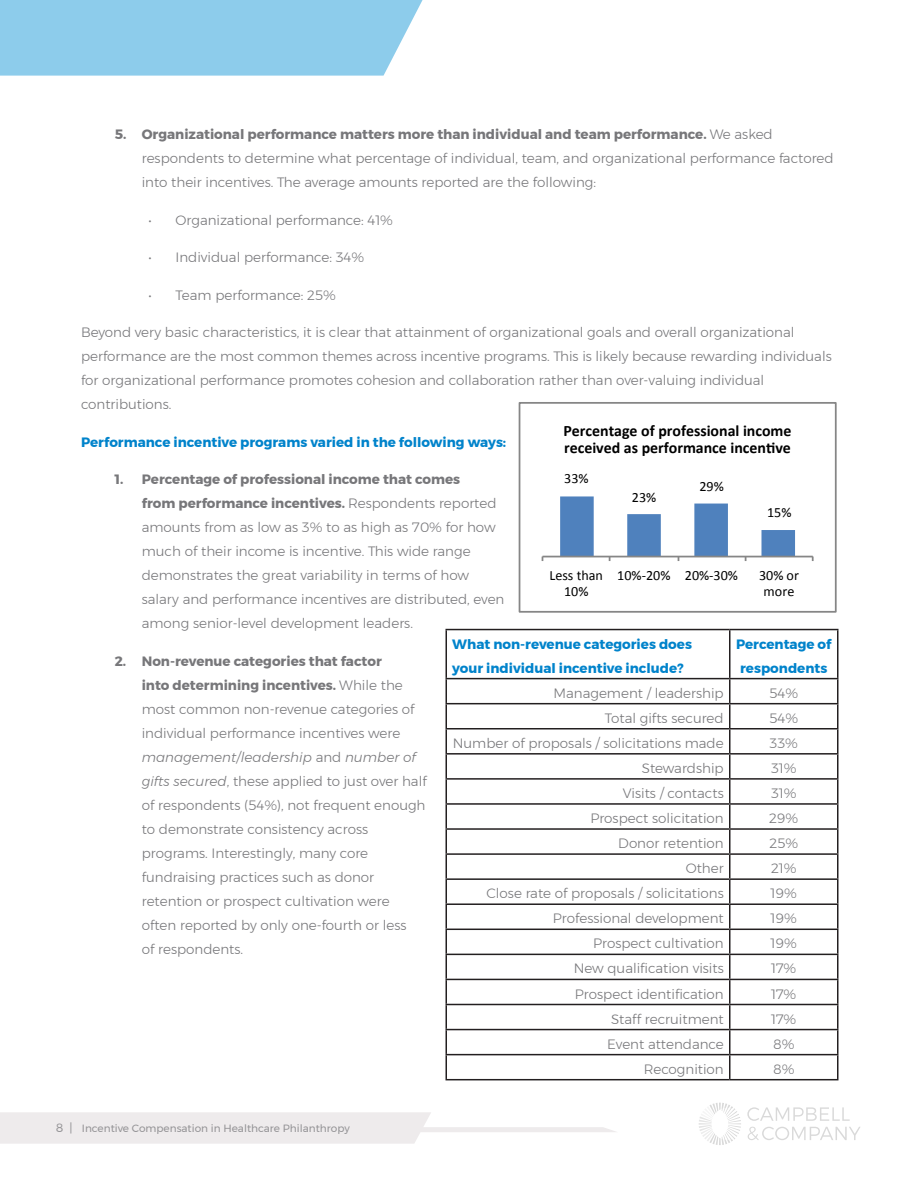
<style>
.page{position:relative;width:918px;height:1188px;background:#fff}
.page>*{position:absolute;margin:0;border:0;box-sizing:border-box;transform-origin:0 0}
.t1{font:700 15.9px/17.7px "Calibri";color:#000}
.t2{font:14.1px/15.9px "Calibri";color:#000;text-align:center}
.t3{font:300 13.5px/24px "Montserrat";color:#77777a}
.t4{font:700 13.5px/24px "Montserrat";color:#0083cb}
.t5{font:10.5px "Montserrat";color:#77777a}
.s1{font-weight:700}
.s2{font-style:italic}
.s3{font-size:12px}
</style>
<div class="page">
<svg style="left:0;top:1112px;width:616px;height:32px"></svg>
<svg style="left:699px;top:1103px;width:42px;height:42px"></svg>
<svg style="left:748px;top:1127px;width:112px;height:13px"></svg>
<svg style="left:747px;top:1107px;width:103px;height:14px"></svg>
<div style="left:0;top:0;width:423px;height:76px;background:#8dcceb"></div>
<hr style="left:542px;top:556px;width:271px;height:1px;background:#868686">
<svg style="left:560px;top:496px;width:235px;height:65px"></svg>
<div style="left:519px;top:402px;width:318px;height:211px;border:2px solid #868686"></div>
<hr style="left:446px;top:629px;width:284px;height:1px;background:#231f20">
<hr style="left:446px;top:630px;width:1px;height:48px;background:#231f20">
<hr style="left:730px;top:629px;width:108px;height:1px;background:#231f20">
<hr style="left:729px;top:630px;width:1px;height:48px;background:#231f20">
<hr style="left:837px;top:630px;width:1px;height:48px;background:#231f20">
<hr style="left:446px;top:678px;width:284px;height:1px;background:#231f20">
<hr style="left:730px;top:678px;width:108px;height:1px;background:#231f20">
<hr style="left:446px;top:703px;width:284px;height:1px;background:#231f20">
<hr style="left:730px;top:703px;width:108px;height:1px;background:#231f20">
<hr style="left:446px;top:728px;width:284px;height:2px;background:#231f20">
<hr style="left:730px;top:728px;width:108px;height:2px;background:#231f20">
<hr style="left:446px;top:753px;width:284px;height:2px;background:#231f20">
<hr style="left:730px;top:753px;width:108px;height:2px;background:#231f20">
<hr style="left:446px;top:778px;width:284px;height:2px;background:#231f20">
<hr style="left:730px;top:778px;width:108px;height:2px;background:#231f20">
<hr style="left:446px;top:803px;width:284px;height:2px;background:#231f20">
<hr style="left:730px;top:803px;width:108px;height:2px;background:#231f20">
<hr style="left:446px;top:828px;width:284px;height:2px;background:#231f20">
<hr style="left:730px;top:828px;width:108px;height:2px;background:#231f20">
<hr style="left:446px;top:853px;width:284px;height:2px;background:#231f20">
<hr style="left:730px;top:853px;width:108px;height:2px;background:#231f20">
<hr style="left:446px;top:878px;width:284px;height:2px;background:#231f20">
<hr style="left:730px;top:878px;width:108px;height:2px;background:#231f20">
<hr style="left:446px;top:903px;width:284px;height:2px;background:#231f20">
<hr style="left:730px;top:903px;width:108px;height:2px;background:#231f20">
<hr style="left:446px;top:929px;width:284px;height:1px;background:#231f20">
<hr style="left:730px;top:929px;width:108px;height:1px;background:#231f20">
<hr style="left:446px;top:954px;width:284px;height:1px;background:#231f20">
<hr style="left:730px;top:954px;width:108px;height:1px;background:#231f20">
<hr style="left:446px;top:979px;width:284px;height:1px;background:#231f20">
<hr style="left:730px;top:979px;width:108px;height:1px;background:#231f20">
<hr style="left:446px;top:1004px;width:284px;height:1px;background:#231f20">
<hr style="left:730px;top:1004px;width:108px;height:1px;background:#231f20">
<hr style="left:446px;top:1029px;width:284px;height:1px;background:#231f20">
<hr style="left:730px;top:1029px;width:108px;height:1px;background:#231f20">
<hr style="left:446px;top:1054px;width:284px;height:1px;background:#231f20">
<svg style="left:446px;top:679px;width:1px;height:400px"></svg>
<hr style="left:730px;top:1054px;width:108px;height:1px;background:#231f20">
<svg style="left:729px;top:679px;width:1px;height:400px"></svg>
<svg style="left:837px;top:679px;width:1px;height:400px"></svg>
<hr style="left:446px;top:1079px;width:284px;height:1px;background:#231f20">
<hr style="left:730px;top:1079px;width:108px;height:1px;background:#231f20">
<p class="t3" style="left:142px;top:122px;width:693px;text-indent:-27px"><span class="s1">5. Organizational performance matters more than individual and team performance.</span> We asked respondents to determine what percentage of individual, team, and organizational performance factored into their incentives. The average amounts reported are the following:</p>
<p class="t3" style="left:148px;top:208px;width:246px">• Organizational performance: 41%</p>
<p class="t3" style="left:148px;top:245px;width:217px">• Individual performance: 34%</p>
<p class="t3" style="left:148px;top:283px;width:189px">• Team performance: 25%</p>
<p class="t3" style="left:81px;top:320px;width:752px">Beyond very basic characteristics, it is clear that attainment of organizational goals and overall organizational performance are the most common themes across incentive programs. This is likely because rewarding individuals for organizational performance promotes cohesion and collaboration rather than over-valuing individual contributions.</p>
<p class="t4" style="left:81px;top:430px;width:427px">Performance incentive programs varied in the following ways:</p>
<p class="t3" style="left:142px;top:467px;width:364px;text-indent:-27px"><span class="s1">1. Percentage of professional income that comes<br>from performance incentives.</span> Respondents reported amounts from as low as 3% to as high as 70% for how much of their income is incentive. This wide range demonstrates the great variability in terms of how salary and performance incentives are distributed, even among senior-level development leaders.</p>
<p class="t3" style="left:142px;top:649px;width:287px;text-indent:-27px"><span class="s1">2. Non-revenue categories that factor<br>into determining incentives.</span> While the most common non-revenue categories of individual performance incentives were <span class="s2">management/leadership</span> and <span class="s2">number of gifts secured</span>, these applied to just over half of respondents (54%), not frequent enough to demonstrate consistency across programs. Interestingly, many core fundraising practices such as donor retention or prospect cultivation were often reported by only one-fourth or less<br>of respondents.</p>
<p class="t1" style="left:564px;top:421px;width:230px">Percentage of professional income received as performance incen3ve</p>
<p class="t2" style="left:564px;top:470px;width:26px">33%</p>
<p class="t2" style="left:699px;top:478px;width:26px">29%</p>
<p class="t2" style="left:632px;top:490px;width:26px">23%</p>
<p class="t2" style="left:767px;top:505px;width:26px">15%</p>
<p class="t2" style="left:549px;top:567px;width:55px">Less than<br>10%</p>
<p class="t2" style="left:617px;top:567px;width:122px">10%--‐20% 20%--‐30%</p>
<p class="t2" style="left:759px;top:567px;width:42px">30% or more</p>
<p class="t4" style="left:452px;top:632px;width:241px">What non-revenue categories does your individual incentive include?</p>
<p class="t4" style="left:736px;top:632px;width:97px;text-align:center">Percentage of respondents</p>
<p class="t3" style="left:553px;top:681px;width:172px">Management / leadership</p>
<p class="t3" style="left:769px;top:681px;width:30px">54%</p>
<p class="t3" style="left:605px;top:706px;width:120px">Total gifts secured</p>
<p class="t3" style="left:769px;top:706px;width:30px">54%</p>
<p class="t3" style="left:453px;top:731px;width:272px">Number of proposals / solicitations made</p>
<p class="t3" style="left:770px;top:731px;width:30px">33%</p>
<p class="t3" style="left:642px;top:756px;width:83px">Stewardship</p>
<p class="t3" style="left:771px;top:756px;width:27px">31%</p>
<p class="t3" style="left:623px;top:781px;width:103px">Visits / contacts</p>
<p class="t3" style="left:771px;top:781px;width:27px">31%</p>
<p class="t3" style="left:590px;top:806px;width:135px">Prospect solicitation</p>
<p class="t3" style="left:769px;top:806px;width:31px">29%</p>
<p class="t3" style="left:618px;top:831px;width:107px">Donor retention</p>
<p class="t3" style="left:769px;top:831px;width:30px">25%</p>
<p class="t3" style="left:686px;top:856px;width:39px">Other</p>
<p class="t3" style="left:771px;top:856px;width:27px">21%</p>
<p class="t3" style="left:486px;top:881px;width:239px">Close rate of proposals / solicitations</p>
<p class="t3" style="left:771px;top:881px;width:28px">19%</p>
<p class="t3" style="left:553px;top:906px;width:172px">Professional development</p>
<p class="t3" style="left:771px;top:906px;width:28px">19%</p>
<p class="t3" style="left:593px;top:931px;width:132px">Prospect cultivation</p>
<p class="t3" style="left:771px;top:931px;width:28px">19%</p>
<p class="t3" style="left:574px;top:956px;width:152px">New qualification visits</p>
<p class="t3" style="left:771px;top:956px;width:27px">17%</p>
<p class="t3" style="left:575px;top:982px;width:150px">Prospect identification</p>
<p class="t3" style="left:771px;top:982px;width:27px">17%</p>
<p class="t3" style="left:611px;top:1007px;width:114px">Staff recruitment</p>
<p class="t3" style="left:771px;top:1007px;width:27px">17%</p>
<p class="t3" style="left:607px;top:1032px;width:118px">Event attendance</p>
<p class="t3" style="left:773px;top:1032px;width:23px">8%</p>
<p class="t3" style="left:644px;top:1057px;width:82px">Recognition</p>
<p class="t3" style="left:773px;top:1057px;width:23px">8%</p>
<p class="t5" style="left:56px;top:1120px;width:296px"><span class="s3">8 |</span> Incentive Compensation in Healthcare Philanthropy</p>
</div>
